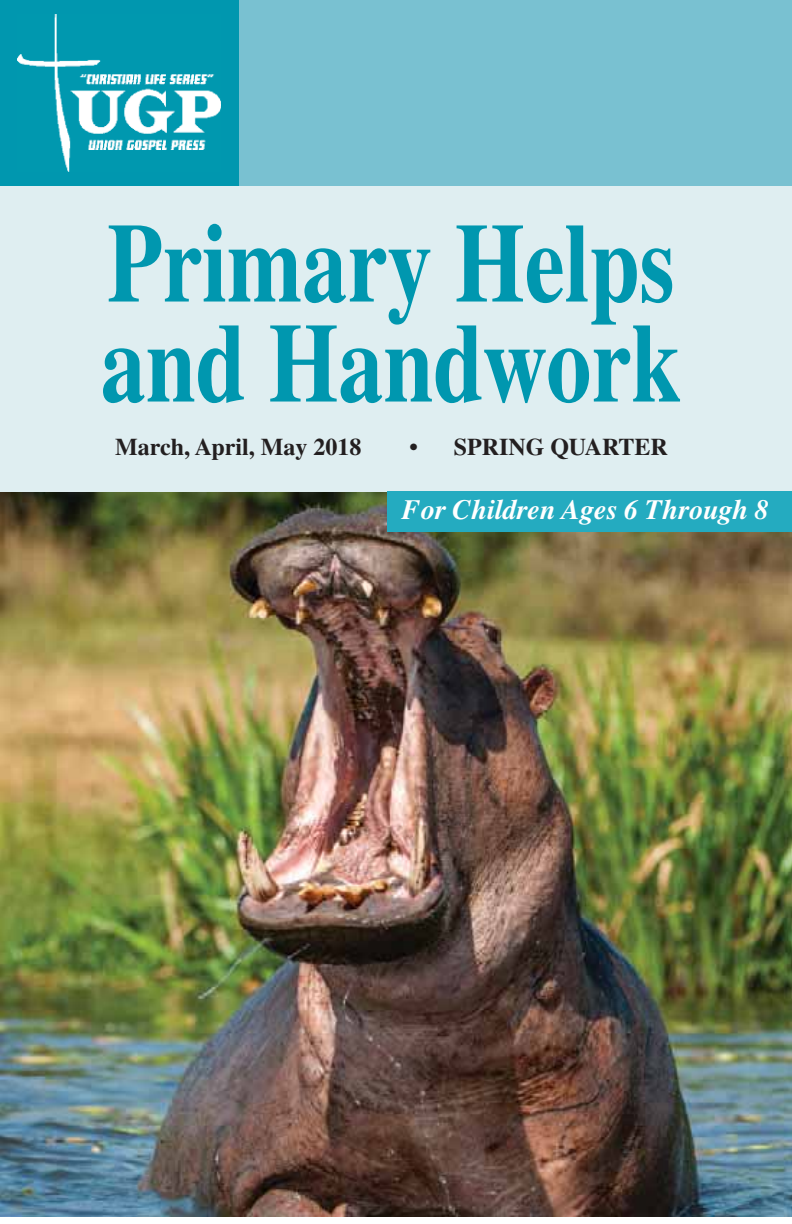
<style>
.page{position:relative;width:792px;height:1224px;background:#fff}
.page>*{position:absolute;margin:0;border:0;box-sizing:border-box;transform-origin:0 0}
.t1{font:700 112.4px/100px "Times";color:#0097af;scale:.8 1}
.t2{font:italic 700 28px "Times";color:#fff}
.t3{font:700 24px "Times";color:#231f20}
</style>
<div class="page">
<div style="left:190px;top:0;width:602px;height:205px;background:#79c1d1"></div>
<img style="left:0;top:492px;width:792px;height:724px">
<div style="left:0;top:186px;width:792px;height:306px;background:#dfeef1"></div>
<div style="left:0;top:0;width:239px;height:186px;background:#0097af"></div>
<img style="left:17px;top:14px;width:204px;height:158px">
<div style="left:388px;top:492px;width:404px;height:40px;background:#24abc0"></div>
<h1 class="t1" style="left:101px;top:213px;width:727px">Primary Helps and Handwork</h1>
<p class="t3" style="left:115px;top:432px;width:248px">March, April, May 2018</p>
<p class="t3" style="left:409px;top:432px;width:260px">• SPRING QUARTER</p>
<p class="t2" style="left:402px;top:499px;width:368px">For Children Ages 6 Through 8</p>
</div>
